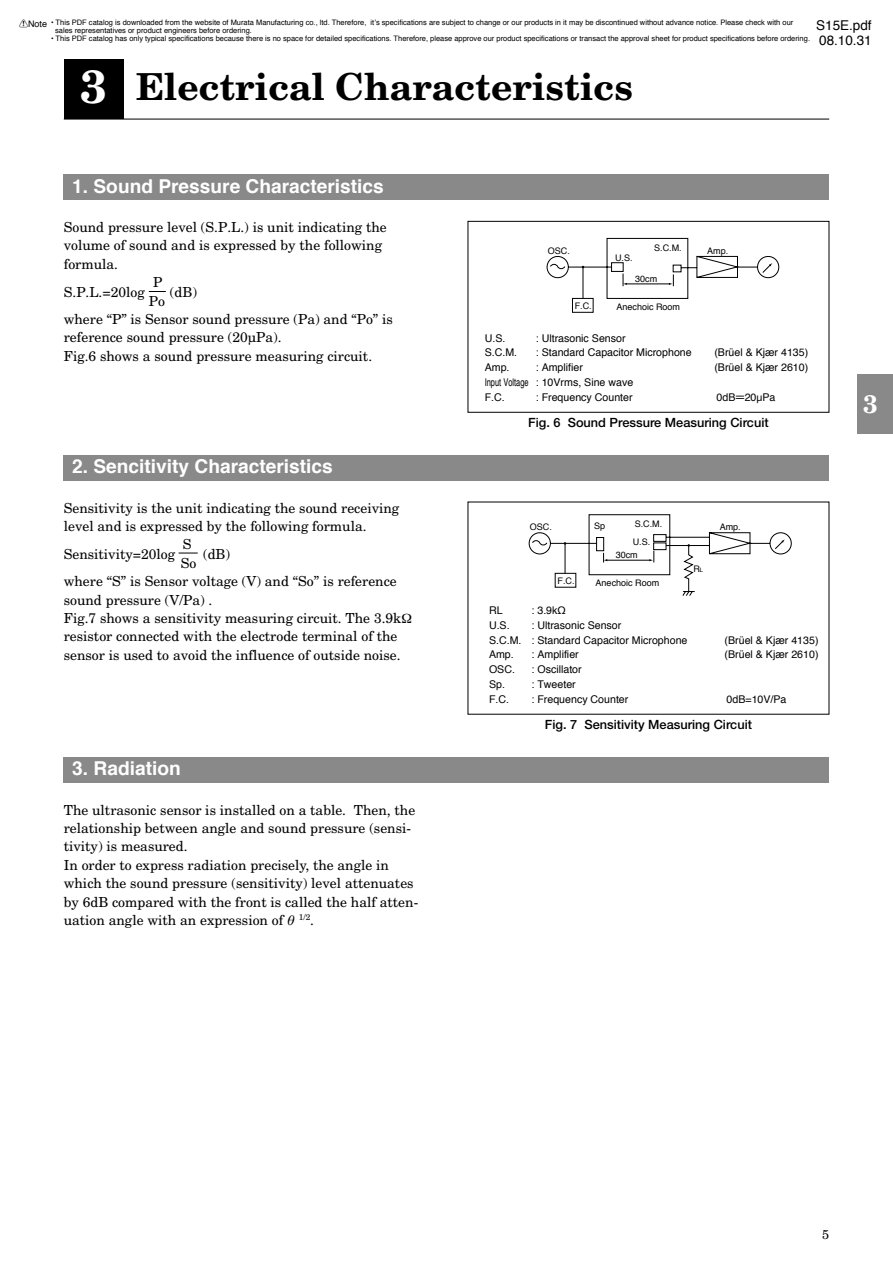
<style>
.page{position:relative;width:893px;height:1263px;background:#fff}
.page>*{position:absolute;margin:0;border:0;box-sizing:border-box;transform-origin:0 0}
.t1{font:700 37.2px "New Century Schlbk";color:#000}
.t2{font:700 25.5px "New Century Schlbk";color:#fff}
.t3{font:700 19.2px "Helvetica";color:#fff}
.t4{font:13.8px/18.5px "New Century Schlbk";color:#000}
.t5{font:13.5px/15px "Helvetica";color:#000}
.t6{font:500 12.75px "Helvetica Neue";color:#000}
.t7{font:10.65px/14.9px "Helvetica";color:#000}
.t8{font:10.65px/14.9px "Helvetica";color:#000;scale:.7 1}
.t9{font:9px "Helvetica";color:#000}
.t10{font:7.5px/8.2px "Helvetica";color:#000}
.s1{font-family:"Marukaku"}
.s2{font-size:46.8px;color:#fff}
.s3{font-family:"Times";font-style:italic}
.s4{font-family:"Helvetica Neue"}
.s5{font-size:6px}
</style>
<div class="page">
<div style="left:857px;top:374px;width:36px;height:60px;background:#898989"></div>
<div style="left:64px;top:60px;width:59px;height:59px;background:#000"></div>
<hr style="left:64px;top:119px;width:765px;height:1px;background:#000">
<div style="left:64px;top:174px;width:765px;height:26px;background:#898989"></div>
<svg style="left:149px;top:291px;width:17px;height:1px"></svg>
<div style="left:64px;top:455px;width:765px;height:25px;background:#898989"></div>
<svg style="left:546px;top:238px;width:233px;height:75px"></svg>
<div style="left:468px;top:221px;width:361px;height:191px;border:1px solid #000"></div>
<div style="left:64px;top:757px;width:765px;height:25px;background:#898989"></div>
<svg style="left:179px;top:553px;width:19px;height:1px"></svg>
<svg style="left:529px;top:514px;width:263px;height:82px"></svg>
<div style="left:555px;top:573px;width:21px;height:14px;border:1px solid #000"></div>
<p class="t9" style="left:19px;top:16px;width:30px"><span class="s1">!</span>Note</p>
<p class="t5" style="left:816px;top:17px;width:57px">S15E.pdf<br>08.10.31</p>
<p class="t10" style="left:55px;top:18px;width:740px;text-indent:-4px">• This PDF catalog is downloaded from the website of Murata Manufacturing co., ltd. Therefore, it’s specifications are subject to change or our products in it may be discontinued without advance notice. Please check with our sales representatives or product engineers before ordering.</p>
<p class="t10" style="left:51px;top:34px;width:760px">• This PDF catalog has only typical specifications because there is no space for detailed specifications. Therefore, please approve our product specifications or transact the approval sheet for product specifications before ordering.</p>
<h1 class="t1" style="left:80px;top:63px;width:554px"><span class="s2">3</span> Electrical Characteristics</h1>
<h3 class="t3" style="left:72px;top:169px;width:313px">1. Sound Pressure Characteristics</h3>
<p class="t4" style="left:64px;top:217px;width:324px">Sound pressure level (S.P.L.) is unit indicating the volume of sound and is expressed by the following formula.</p>
<p class="t4" style="left:64px;top:282px;width:83px">S.P.L.=20log</p>
<p class="t4" style="left:153px;top:273px;width:11px">P</p>
<p class="t4" style="left:170px;top:282px;width:29px">(dB)</p>
<p class="t4" style="left:64px;top:291px;width:331px;text-indent:85px">Po<br>where “P” is Sensor sound pressure (Pa) and “Po” is reference sound pressure (20µPa).<br>Fig.6 shows a sound pressure measuring circuit.</p>
<h3 class="t3" style="left:72px;top:449px;width:262px">2. Sencitivity Characteristics</h3>
<p class="t4" style="left:64px;top:498px;width:337px">Sensitivity is the unit indicating the sound receiving level and is expressed by the following formula.</p>
<p class="t4" style="left:64px;top:544px;width:113px">Sensitivity=20log</p>
<p class="t4" style="left:183px;top:535px;width:10px">S</p>
<p class="t4" style="left:203px;top:544px;width:29px">(dB)</p>
<p class="t4" style="left:64px;top:553px;width:339px;text-indent:117px">So<br>where “S” is Sensor voltage (V) and “So” is reference sound pressure (V/Pa) .<br>Fig.7 shows a sensitivity measuring circuit. The 3.9k resistor connected with the electrode terminal of the sensor is used to avoid the influence of outside noise.</p>
<h3 class="t3" style="left:72px;top:751px;width:110px">3. Radiation</h3>
<p class="t4" style="left:64px;top:800px;width:356px">The ultrasonic sensor is installed on a table. Then, the relationship between angle and sound pressure (sensi&shy;tivity) is measured.<br>In order to express radiation precisely, the angle in which the sound pressure (sensitivity) level attenuates by 6dB compared with the front is called the half atten&shy;uation angle with an expression of <span class="s3">θ</span> <sup>1/2</sup>.</p>
<p class="t9" style="left:548px;top:243px;width:24px">OSC.</p>
<p class="t9" style="left:654px;top:240px;width:29px">S.C.M.</p>
<p class="t9" style="left:615px;top:250px;width:19px">U.S.</p>
<p class="t9" style="left:575px;top:298px;width:19px">F.C.</p>
<p class="t9" style="left:635px;top:271px;width:24px">30cm</p>
<p class="t9" style="left:616px;top:299px;width:65px">Anechoic Room</p>
<p class="t9" style="left:707px;top:243px;width:23px">Amp.</p>
<p class="t7" style="left:485px;top:330px;width:22px">U.S.</p>
<p class="t7" style="left:536px;top:330px;width:91px">: Ultrasonic Sensor</p>
<p class="t7" style="left:485px;top:345px;width:34px">S.C.M.</p>
<p class="t7" style="left:536px;top:345px;width:157px">: Standard Capacitor Microphone</p>
<p class="t7" style="left:714px;top:345px;width:95px">(Brüel &amp; Kjær 4135)</p>
<p class="t7" style="left:485px;top:360px;width:26px">Amp.</p>
<p class="t7" style="left:536px;top:360px;width:49px">: Amplifier</p>
<p class="t7" style="left:714px;top:360px;width:95px">(Brüel &amp; Kjær 2610)</p>
<p class="t8" style="left:485px;top:375px;width:214px">Input Voltage : 10Vrms, Sine wave<br>F.C.</p>
<p class="t7" style="left:536px;top:390px;width:98px">: Frequency Counter</p>
<p class="t7" style="left:716px;top:390px;width:60px">0dB=20<span class="s4">µ</span>Pa</p>
<p class="t6" style="left:528px;top:414px;width:242px">Fig. 6 Sound Pressure Measuring Circuit</p>
<p class="t9" style="left:530px;top:519px;width:24px">OSC.</p>
<p class="t9" style="left:635px;top:516px;width:29px">S.C.M.</p>
<p class="t9" style="left:720px;top:519px;width:23px">Amp.</p>
<p class="t9" style="left:693px;top:561px;width:11px">R<span class="s5">L</span></p>
<p class="t9" style="left:557px;top:573px;width:19px">F.C.</p>
<p class="t9" style="left:596px;top:575px;width:65px">Anechoic Room</p>
<p class="t9" style="left:594px;top:519px;width:13px">Sp</p>
<p class="t9" style="left:633px;top:534px;width:19px">U.S.</p>
<p class="t9" style="left:616px;top:547px;width:24px">30cm</p>
<p class="t7" style="left:489px;top:602px;width:15px">RL</p>
<p class="t7" style="left:531px;top:602px;width:36px">: 3.9kΩ</p>
<p class="t7" style="left:489px;top:617px;width:22px">U.S.</p>
<p class="t7" style="left:489px;top:617px;width:200px;text-indent:43px">: Ultrasonic Sensor<br>S.C.M. : Standard Capacitor Microphone</p>
<p class="t7" style="left:725px;top:632px;width:95px">(Brüel &amp; Kjær 4135)</p>
<p class="t7" style="left:489px;top:647px;width:26px">Amp.</p>
<p class="t7" style="left:531px;top:647px;width:49px">: Amplifier</p>
<p class="t7" style="left:725px;top:647px;width:95px">(Brüel &amp; Kjær 2610)</p>
<p class="t7" style="left:489px;top:662px;width:27px">OSC.</p>
<p class="t7" style="left:531px;top:662px;width:52px">: Oscillator</p>
<p class="t7" style="left:489px;top:677px;width:17px">Sp.</p>
<p class="t7" style="left:531px;top:677px;width:46px">: Tweeter</p>
<p class="t7" style="left:489px;top:691px;width:22px">F.C.</p>
<p class="t7" style="left:531px;top:691px;width:98px">: Frequency Counter</p>
<p class="t7" style="left:726px;top:691px;width:61px">0dB=10V/Pa</p>
<p class="t6" style="left:545px;top:716px;width:209px">Fig. 7 Sensitivity Measuring Circuit</p>
<h2 class="t2" style="left:863px;top:387px;width:16px">3</h2>
</div>
